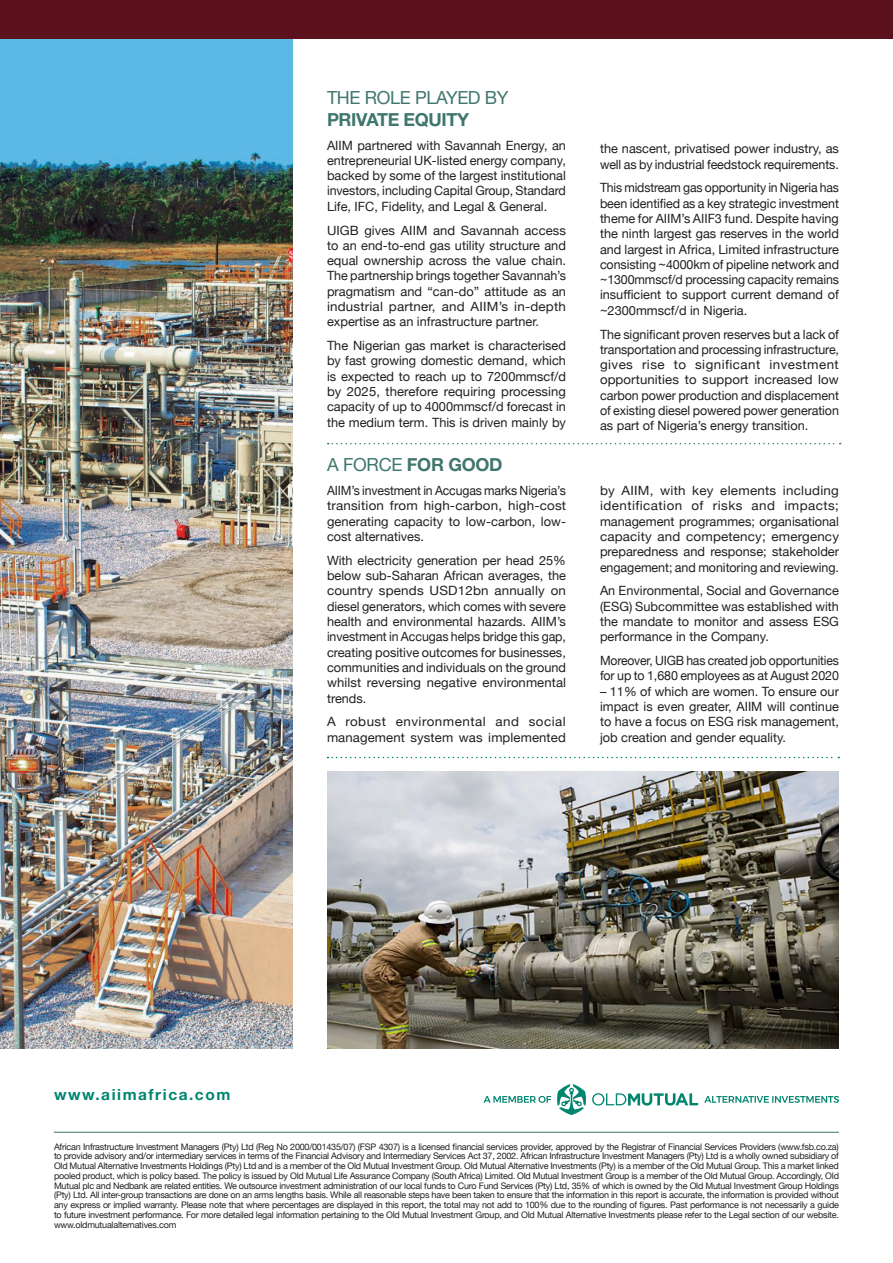
<style>
.page{position:relative;width:893px;height:1263px;background:#fff}
.page>*{position:absolute;margin:0;border:0;box-sizing:border-box;transform-origin:0 0}
.t1{font:700 18px "Helvetica Neue";letter-spacing:-.02em;color:#3f766d}
.t2{font:18px "Helvetica Neue";letter-spacing:-.02em;color:#3f766d}
.t3{font:700 15.45px "Helvetica Neue";letter-spacing:.1em;color:#00856f}
.t4{font:12.75px/15.3px "Helvetica Neue";color:#231f20;text-align:justify}
.t5{font:12.75px/15.3px "Helvetica Neue";color:#231f20;text-align:justify;scale:.96 1}
.t6{font:12.75px/15.3px "Helvetica Neue";color:#231f20;scale:1.05 1}
.t7{font:9px/9.8px "Helvetica Neue";letter-spacing:-.025em;color:#231f20;text-align:justify}
.s1{font-weight:400}
</style>
<div class="page">
<img style="left:0;top:38px;width:293px;height:1011px">
<div style="left:0;top:0;width:893px;height:38px;background:#5b121c"></div>
<hr style="left:54px;top:1132px;width:785px;height:1px;background:#3f766d">
<svg style="left:704px;top:1096px;width:135px;height:7px"></svg>
<svg style="left:483px;top:1096px;width:68px;height:7px"></svg>
<svg style="left:592px;top:1093px;width:106px;height:12px"></svg>
<svg style="left:557px;top:1084px;width:29px;height:31px"></svg>
<svg style="left:328px;top:443px;width:513px;height:1px"></svg>
<svg style="left:327px;top:757px;width:512px;height:1px"></svg>
<img style="left:327px;top:771px;width:512px;height:278px">
<p class="t2" style="left:327px;top:85px;width:183px">THE ROLE PLAYED BY</p>
<p class="t1" style="left:327px;top:108px;width:144px">PRIVATE EQUITY</p>
<p class="t4" style="left:327px;top:138px;width:240px">AIIM partnered with Savannah Energy, an entrepreneurial UK-listed energy company, backed by some of the largest institutional investors, including Capital Group, Standard Life, IFC, Fidelity, and Legal &amp; General.</p>
<p class="t4" style="left:327px;top:223px;width:241px">UIGB gives AIIM and Savannah access to an end-to-end gas utility structure and equal ownership across the value chain.<br>The partnership brings together Savannah’s pragmatism and “can-do” attitude as an industrial partner, and AIIM’s in-depth expertise as an infrastructure partner.</p>
<p class="t4" style="left:327px;top:339px;width:241px">The Nigerian gas market is characterised by fast growing domestic demand, which is expected to reach up to 7200mmscf/d by 2025, therefore requiring processing capacity of up to 4000mmscf/d forecast in the medium term. This is driven mainly by</p>
<p class="t1" style="left:327px;top:454px;width:177px"><span class="s1">A FORCE</span> FOR GOOD</p>
<p class="t5" style="left:327px;top:484px;width:251px">AIIM’s investment in Accugas marks Nigeria’s transition from high-carbon, high-cost generating capacity to low-carbon, low&shy;cost alternatives.</p>
<p class="t4" style="left:327px;top:553px;width:241px">With electricity generation per head 25% below sub-Saharan African averages, the country spends USD12bn annually on diesel generators, which comes with severe health and environmental hazards. AIIM’s investment in Accugas helps bridge this gap, creating positive outcomes for businesses, communities and individuals on the ground whilst reversing negative environmental trends.</p>
<p class="t6" style="left:327px;top:715px;width:229px">A robust environmental and social management system was implemented</p>
<p class="t4" style="left:600px;top:142px;width:240px">the nascent, privatised power industry, as well as by industrial feedstock requirements.</p>
<p class="t5" style="left:600px;top:181px;width:251px">This midstream gas opportunity in Nigeria has been identified as a key strategic investment theme for AIIM’s AIIF3 fund. Despite having the ninth largest gas reserves in the world and largest in Africa, Limited infrastructure consisting ~4000km of pipeline network and ~1300mmscf/d processing capacity remains insufficient to support current demand of ~2300mmscf/d in Nigeria.</p>
<p class="t4" style="left:600px;top:327px;width:241px">The significant proven reserves but a lack of transportation and processing infrastructure, gives rise to significant investment opportunities to support increased low carbon power production and displacement of existing diesel powered power generation as part of Nigeria’s energy transition.</p>
<p class="t6" style="left:600px;top:484px;width:229px;text-align:justify">by AIIM, with key elements including identification of risks and impacts; management programmes; organisational capacity and competency; emergency preparedness and response; stakeholder engagement; and monitoring and reviewing.</p>
<p class="t4" style="left:600px;top:584px;width:240px">An Environmental, Social and Governance (ESG) Subcommittee was established with the mandate to monitor and assess ESG performance in the Company.</p>
<p class="t5" style="left:600px;top:654px;width:250px">Moreover, UIGB has created job opportunities for up to 1,680 employees as at August 2020</p>
<p class="t4" style="left:600px;top:684px;width:240px">– 11% of which are women. To ensure our impact is even greater, AIIM will continue to have a focus on ESG risk management, job creation and gender equality.</p>
<p class="t3" style="left:54px;top:1085px;width:178px">www.aiimafrica.com</p>
<p class="t7" style="left:54px;top:1142px;width:786px">African Infrastructure Investment Managers (Pty) Ltd (Reg No 2000/001435/07) (FSP 4307) is a licensed financial services provider, approved by the Registrar of Financial Services Providers (www.fsb.co.za) to provide advisory and/or intermediary services in terms of the Financial Advisory and Intermediary Services Act 37, 2002. African Infrastructure Investment Managers (Pty) Ltd is a wholly owned subsidiary of Old Mutual Alternative Investments Holdings (Pty) Ltd and is a member of the Old Mutual Investment Group. Old Mutual Alternative Investments (Pty) is a member of the Old Mutual Group. This a market linked pooled product, which is policy based. The policy is issued by Old Mutual Life Assurance Company (South Africa) Limited. Old Mutual Investment Group is a member of the Old Mutual Group. Accordingly, Old Mutual plc and Nedbank are related entities. We outsource investment administration of our local funds to Curo Fund Services (Pty) Ltd, 35% of which is owned by the Old Mutual Investment Group Holdings (Pty) Ltd. All inter-group transactions are done on an arms lengths basis. While all reasonable steps have been taken to ensure that the information in this report is accurate, the information is provided without any express or implied warranty. Please note that where percentages are displayed in this report, the total may not add to 100% due to the rounding of figures. Past performance is not necessarily a guide to future investment performance. For more detailed legal information pertaining to the Old Mutual Investment Group, and Old Mutual Alternative Investments please refer to the Legal section of our website. www.oldmutualalternatives.com</p>
</div>
